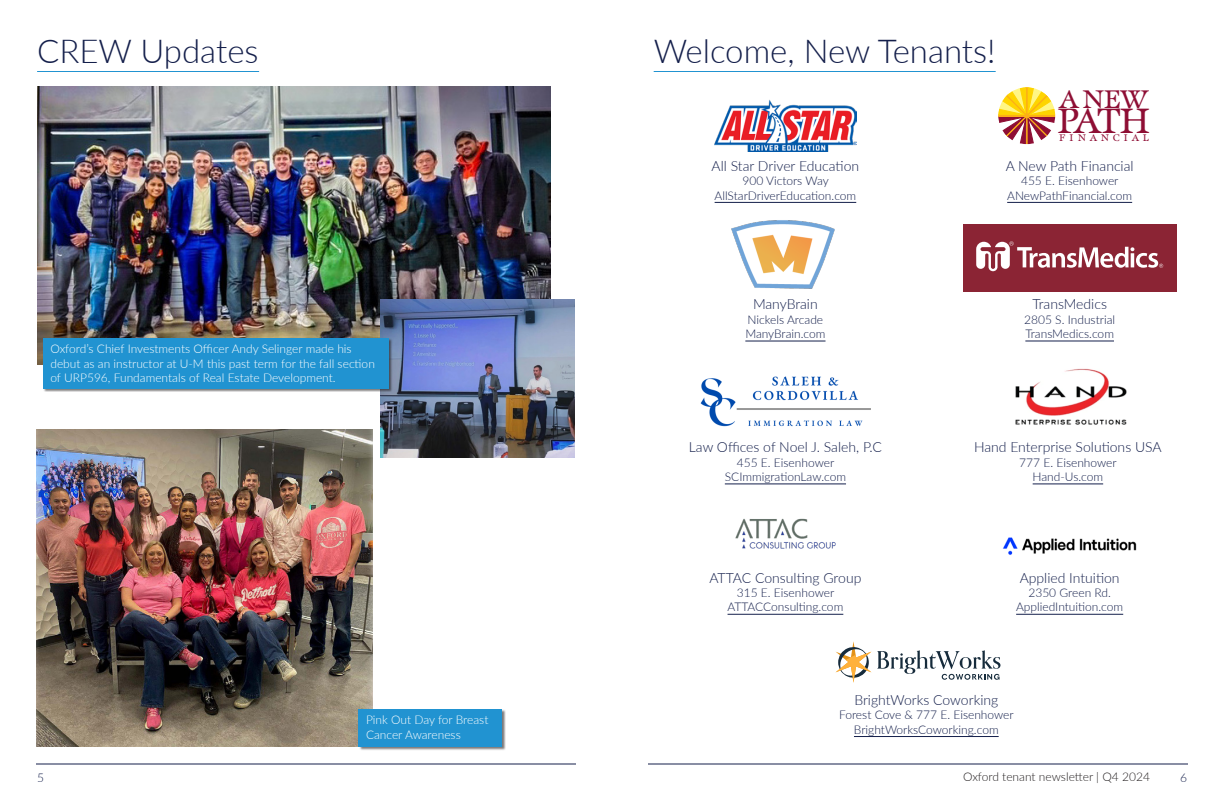
<style>
.page{position:relative;width:1224px;height:792px;background:#fff}
.page>*{position:absolute;margin:0;border:0;box-sizing:border-box;transform-origin:0 0}
.t1{font:36.5px "Aurelia EF";color:#8e0e34}
.t2{font:300 33px "Lato";color:#141f4b}
.t3{font:26.4px "Aurelia EF";color:#8e0e34}
.t4{font:300 14px "Lato";color:#141f4b}
.t5{font:300 12px "Lato";color:#141f4b}
.t6{font:300 12px/14.4px "Lato";color:#fff}
.t7{font:300 12px "Lato";color:#231f20}
.t8{font:9.9px "Aurelia EF";color:#8e0e34}
</style>
<div class="page">
<hr style="left:36px;top:764px;width:540px;height:1px;background:#141f4b">
<hr style="left:648px;top:764px;width:540px;height:1px;background:#141f4b">
<hr style="left:654px;top:71px;width:342px;height:1px;background:#2193d1">
<hr style="left:715px;top:202px;width:141px;height:1px;background:#141f4b">
<hr style="left:745px;top:341px;width:81px;height:1px;background:#141f4b">
<hr style="left:725px;top:484px;width:121px;height:1px;background:#141f4b">
<hr style="left:1033px;top:484px;width:70px;height:1px;background:#141f4b">
<hr style="left:728px;top:614px;width:115px;height:1px;background:#141f4b">
<hr style="left:1016px;top:614px;width:107px;height:1px;background:#141f4b">
<hr style="left:854px;top:736px;width:145px;height:1px;background:#141f4b">
<hr style="left:1025px;top:341px;width:89px;height:1px;background:#141f4b">
<img style="left:714px;top:99px;width:142px;height:52px">
<img style="left:731px;top:220px;width:104px;height:69px">
<img style="left:700px;top:376px;width:171px;height:51px">
<img style="left:1015px;top:368px;width:112px;height:57px">
<img style="left:735px;top:518px;width:101px;height:31px">
<img style="left:1003px;top:537px;width:134px;height:18px">
<hr style="left:1007px;top:202px;width:125px;height:1px;background:#141f4b">
<svg style="left:963px;top:224px;width:213px;height:67px"></svg>
<svg style="left:998px;top:87px;width:58px;height:58px"></svg>
<hr style="left:37px;top:71px;width:222px;height:1px;background:#2193d1">
<img style="left:37px;top:86px;width:514px;height:279px">
<img style="left:380px;top:299px;width:195px;height:158px">
<img style="left:36px;top:430px;width:336px;height:316px">
<div style="left:359px;top:709px;width:147px;height:41px;background:#231f20;opacity:.6"></div>
<div style="left:359px;top:709px;width:143px;height:37px;background:#2193d1"></div>
<div style="left:43px;top:338px;width:349px;height:54px;background:#231f20;opacity:.6"></div>
<div style="left:43px;top:338px;width:345px;height:50px;background:#2193d1"></div>
<svg style="left:877px;top:650px;width:123px;height:30px"></svg>
<svg style="left:836px;top:641px;width:35px;height:42px"></svg>
<p class="t2" style="left:37px;top:28px;width:223px">CREW Updates</p>
<p class="t6" style="left:50px;top:341px;width:326px">Oxford’s Chief Investments Officer Andy Selinger made his debut as an instructor at U-M this past term for the fall section of URP596, Fundamentals of Real Estate Development.</p>
<p class="t6" style="left:366px;top:712px;width:124px">Pink Out Day for Breast</p>
<p class="t6" style="left:366px;top:727px;width:96px">Cancer Awareness</p>
<p class="t2" style="left:654px;top:28px;width:343px">Welcome, New Tenants!</p>
<p class="t4" style="left:712px;top:156px;width:149px">All Star Driver Education</p>
<p class="t5" style="left:742px;top:172px;width:88px">900 Victors Way</p>
<p class="t5" style="left:715px;top:187px;width:143px">AllStarDriverEducation.com</p>
<p class="t3" style="left:1059px;top:83px;width:90px">A NEW</p>
<p class="t1" style="left:1057px;top:99px;width:95px">PATH</p>
<p class="t8" style="left:1059px;top:132px;width:92px">F I N A N CIAL</p>
<p class="t4" style="left:1006px;top:156px;width:129px">A New Path Financial</p>
<p class="t5" style="left:1021px;top:172px;width:99px">455 E. Eisenhower</p>
<p class="t5" style="left:1007px;top:187px;width:126px">ANewPathFinancial.com</p>
<p class="t4" style="left:753px;top:295px;width:66px">ManyBrain</p>
<p class="t5" style="left:748px;top:311px;width:77px">Nickels Arcade</p>
<p class="t5" style="left:745px;top:325px;width:82px">ManyBrain.com</p>
<p class="t4" style="left:1032px;top:295px;width:76px">TransMedics</p>
<p class="t5" style="left:1024px;top:311px;width:92px">2805 S. Industrial</p>
<p class="t5" style="left:1025px;top:325px;width:90px">TransMedics.com</p>
<p class="t4" style="left:689px;top:437px;width:195px">Law Offices of Noel J. Saleh, P.C</p>
<p class="t5" style="left:737px;top:454px;width:99px">455 E. Eisenhower</p>
<p class="t5" style="left:725px;top:468px;width:123px">SCImmigrationLaw.com</p>
<p class="t4" style="left:709px;top:568px;width:153px">ATTAC Consulting Group</p>
<p class="t5" style="left:737px;top:584px;width:99px">315 E. Eisenhower</p>
<p class="t5" style="left:728px;top:599px;width:117px">ATTACConsulting.com</p>
<p class="t4" style="left:974px;top:437px;width:189px">Hand Enterprise Solutions USA</p>
<p class="t5" style="left:1019px;top:454px;width:99px">777 E. Eisenhower</p>
<p class="t5" style="left:1033px;top:468px;width:72px">Hand-Us.com</p>
<p class="t4" style="left:1020px;top:568px;width:101px">Applied Intuition</p>
<p class="t5" style="left:1028px;top:584px;width:84px">2350 Green Rd.</p>
<p class="t5" style="left:1016px;top:599px;width:109px">AppliedIntuition.com</p>
<p class="t4" style="left:854px;top:690px;width:145px">BrightWorks Coworking</p>
<p class="t5" style="left:839px;top:707px;width:176px">Forest Cove &amp; 777 E. Eisenhower</p>
<p class="t5" style="left:854px;top:721px;width:146px">BrightWorksCoworking.com</p>
<p class="t5" style="left:37px;top:769px;width:8px">5</p>
<p class="t7" style="left:963px;top:768px;width:188px">Oxford tenant newsletter | Q4 2024</p>
<p class="t5" style="left:1180px;top:769px;width:8px">6</p>
</div>
